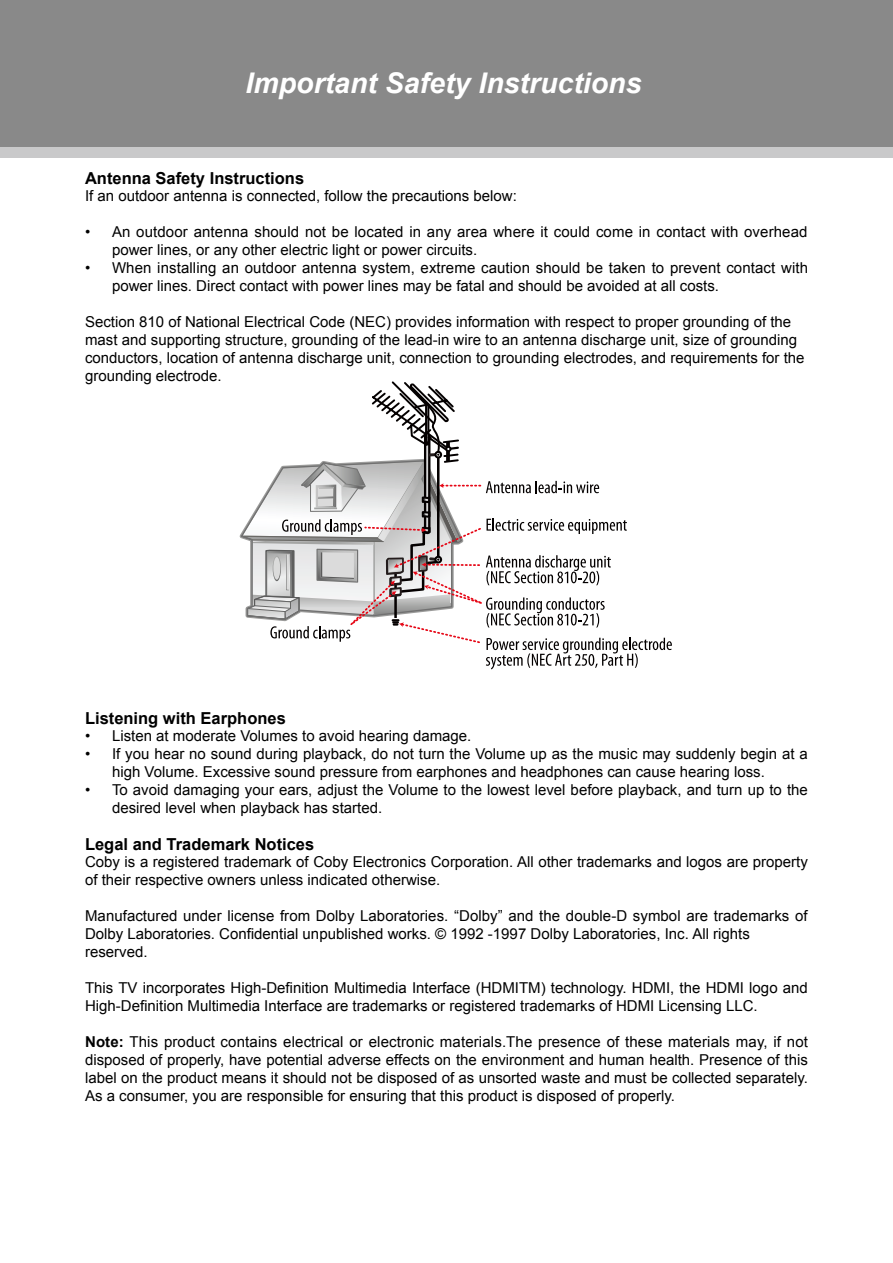
<style>
.page{position:relative;width:893px;height:1263px;background:#fff}
.page>*{position:absolute;margin:0;border:0;box-sizing:border-box;transform-origin:0 0}
.t1{font:italic 700 28.5px "Arial";color:#fff}
.t2{font:700 16.5px "Arial";color:#000}
.t3{font:15px/18px "Arial";color:#000}
.s1{font-weight:700}
</style>
<div class="page">
<div style="left:0;top:66px;width:893px;height:91px;background:#c9c9ca"></div>
<div style="left:0;top:0;width:893px;height:147px;background:#898989"></div>
<svg style="left:239px;top:381px;width:433px;height:288px"></svg>
<h1 class="t1" style="left:246px;top:64px;width:397px">Important Safety Instructions</h1>
<p class="t2" style="left:85px;top:168px;width:221px">Antenna Safety Instructions</p>
<p class="t3" style="left:85px;top:187px;width:433px">If an outdoor antenna is connected, follow the precautions below:</p>
<p class="t3" style="left:112px;top:223px;width:697px;text-indent:-27px">• An outdoor antenna should not be located in any area where it could come in contact with overhead power lines, or any other electric light or power circuits.</p>
<p class="t3" style="left:112px;top:259px;width:697px;text-indent:-27px">• When installing an outdoor antenna system, extreme caution should be taken to prevent contact with power lines. Direct contact with power lines may be fatal and should be avoided at all costs.</p>
<p class="t3" style="left:85px;top:313px;width:721px">Section 810 of National Electrical Code (NEC) provides information with respect to proper grounding of the mast and supporting structure, grounding of the lead-in wire to an antenna discharge unit, size of grounding conductors, location of antenna discharge unit, connection to grounding electrodes, and requirements for the grounding electrode.</p>
<p class="t2" style="left:85px;top:708px;width:202px">Listening with Earphones</p>
<p class="t3" style="left:85px;top:727px;width:388px">• Listen at moderate Volumes to avoid hearing damage.</p>
<p class="t3" style="left:112px;top:745px;width:697px;text-indent:-27px">• If you hear no sound during playback, do not turn the Volume up as the music may suddenly begin at a high Volume. Excessive sound pressure from earphones and headphones can cause hearing loss.</p>
<p class="t3" style="left:112px;top:781px;width:697px;text-indent:-27px">• To avoid damaging your ears, adjust the Volume to the lowest level before playback, and turn up to the desired level when playback has started.</p>
<p class="t2" style="left:85px;top:834px;width:231px">Legal and Trademark Notices</p>
<p class="t3" style="left:85px;top:853px;width:724px">Coby is a registered trademark of Coby Electronics Corporation. All other trademarks and logos are property of their respective owners unless indicated otherwise.</p>
<p class="t3" style="left:85px;top:907px;width:724px">Manufactured under license from Dolby Laboratories. “Dolby” and the double-D symbol are trademarks of<br>Dolby Laboratories. Confidential unpublished works. © 1992 -1997 Dolby Laboratories, Inc. All rights reserved.</p>
<p class="t3" style="left:85px;top:979px;width:724px">This TV incorporates High-Definition Multimedia Interface (HDMITM) technology. HDMI, the HDMI logo and<br>High-Definition Multimedia Interface are trademarks or registered trademarks of HDMI Licensing LLC.</p>
<p class="t3" style="left:85px;top:1033px;width:724px;text-align:justify"><span class="s1">Note:</span> This product contains electrical or electronic materials.The presence of these materials may, if not disposed of properly, have potential adverse effects on the environment and human health. Presence of this label on the product means it should not be disposed of as unsorted waste and must be collected separately.<br>As a consumer, you are responsible for ensuring that this product is disposed of properly.</p>
</div>
